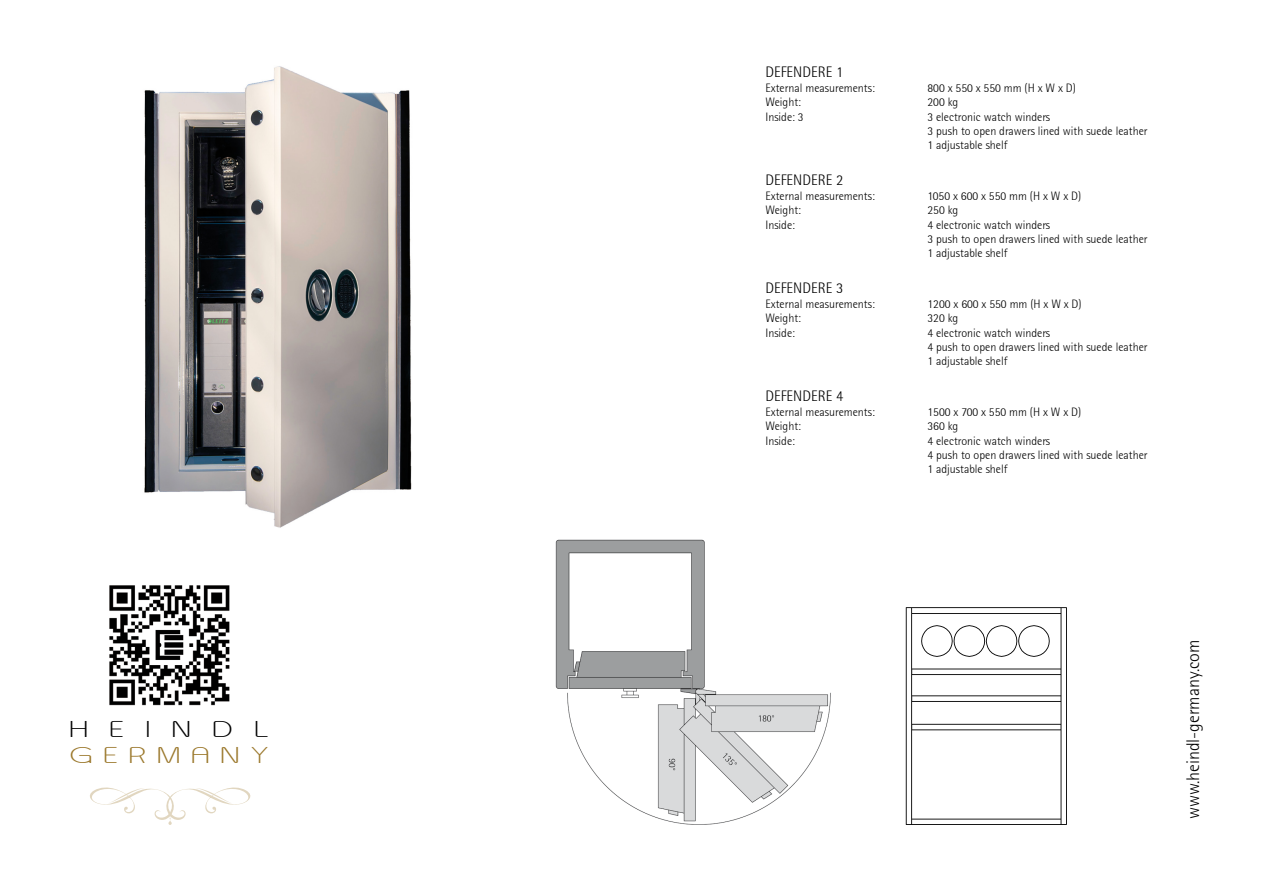
<style>
.page{position:relative;width:1263px;height:893px;background:#fff}
.page>*{position:absolute;margin:0;border:0;box-sizing:border-box;transform-origin:0 0}
.t1{font:27px "Asenine Wide";letter-spacing:.45em;color:#9b782c}
.t2{font:27px "Asenine Wide";letter-spacing:.85em;color:#000}
.t3{font:300 18px "Rotis Semi Sans";color:#000}
.t4{font:300 15px "Rotis Semi Sans";color:#000}
.t5{font:300 12px/14.4px "Rotis Semi Sans";color:#000}
</style>
<div class="page">
<svg style="left:90px;top:787px;width:161px;height:38px"></svg>
<img style="left:109px;top:585px;width:121px;height:121px">
<img style="left:144px;top:66px;width:268px;height:462px">
<img style="left:555px;top:539px;width:276px;height:286px">
<svg style="left:906px;top:607px;width:161px;height:218px"></svg>
<h1 class="t2" style="left:70px;top:715px;width:200px">HEINDL</h1>
<h1 class="t1" style="left:70px;top:741px;width:200px">GERMANY</h1>
<p class="t4" style="left:765px;top:64px;width:79px">DEFENDERE 1</p>
<p class="t5" style="left:765px;top:81px;width:111px">External measurements:</p>
<p class="t5" style="left:927px;top:81px;width:150px">800 x 550 x 550 mm (H x W x D)</p>
<p class="t5" style="left:765px;top:95px;width:37px">Weight:</p>
<p class="t5" style="left:927px;top:95px;width:32px">200 kg</p>
<p class="t5" style="left:765px;top:109px;width:40px">Inside: 3</p>
<p class="t5" style="left:927px;top:109px;width:222px">3 electronic watch winders<br>3 push to open drawers lined with suede leather<br>1 adjustable shelf</p>
<p class="t4" style="left:765px;top:172px;width:79px">DEFENDERE 2</p>
<p class="t5" style="left:765px;top:189px;width:111px">External measurements:</p>
<p class="t5" style="left:927px;top:189px;width:155px">1050 x 600 x 550 mm (H x W x D)</p>
<p class="t5" style="left:765px;top:203px;width:37px">Weight:</p>
<p class="t5" style="left:927px;top:203px;width:32px">250 kg</p>
<p class="t5" style="left:765px;top:217px;width:31px">Inside:</p>
<p class="t5" style="left:927px;top:217px;width:222px">4 electronic watch winders<br>3 push to open drawers lined with suede leather<br>1 adjustable shelf</p>
<p class="t4" style="left:765px;top:280px;width:79px">DEFENDERE 3</p>
<p class="t5" style="left:765px;top:297px;width:111px">External measurements:</p>
<p class="t5" style="left:927px;top:297px;width:156px">1200 x 600 x 550 mm (H x W x D)</p>
<p class="t5" style="left:765px;top:311px;width:37px">Weight:</p>
<p class="t5" style="left:927px;top:311px;width:32px">320 kg</p>
<p class="t5" style="left:765px;top:325px;width:31px">Inside:</p>
<p class="t5" style="left:927px;top:325px;width:222px">4 electronic watch winders<br>4 push to open drawers lined with suede leather<br>1 adjustable shelf</p>
<p class="t4" style="left:765px;top:388px;width:79px">DEFENDERE 4</p>
<p class="t5" style="left:765px;top:405px;width:111px">External measurements:</p>
<p class="t5" style="left:927px;top:405px;width:155px">1500 x 700 x 550 mm (H x W x D)</p>
<p class="t5" style="left:765px;top:419px;width:37px">Weight:</p>
<p class="t5" style="left:927px;top:419px;width:32px">360 kg</p>
<p class="t5" style="left:765px;top:433px;width:31px">Inside:</p>
<p class="t5" style="left:927px;top:433px;width:222px">4 electronic watch winders<br>4 push to open drawers lined with suede leather<br>1 adjustable shelf</p>
<h2 class="t3" style="left:1183px;top:819px;width:181px;rotate:-90deg">www.heindl-germany.com</h2>
</div>
